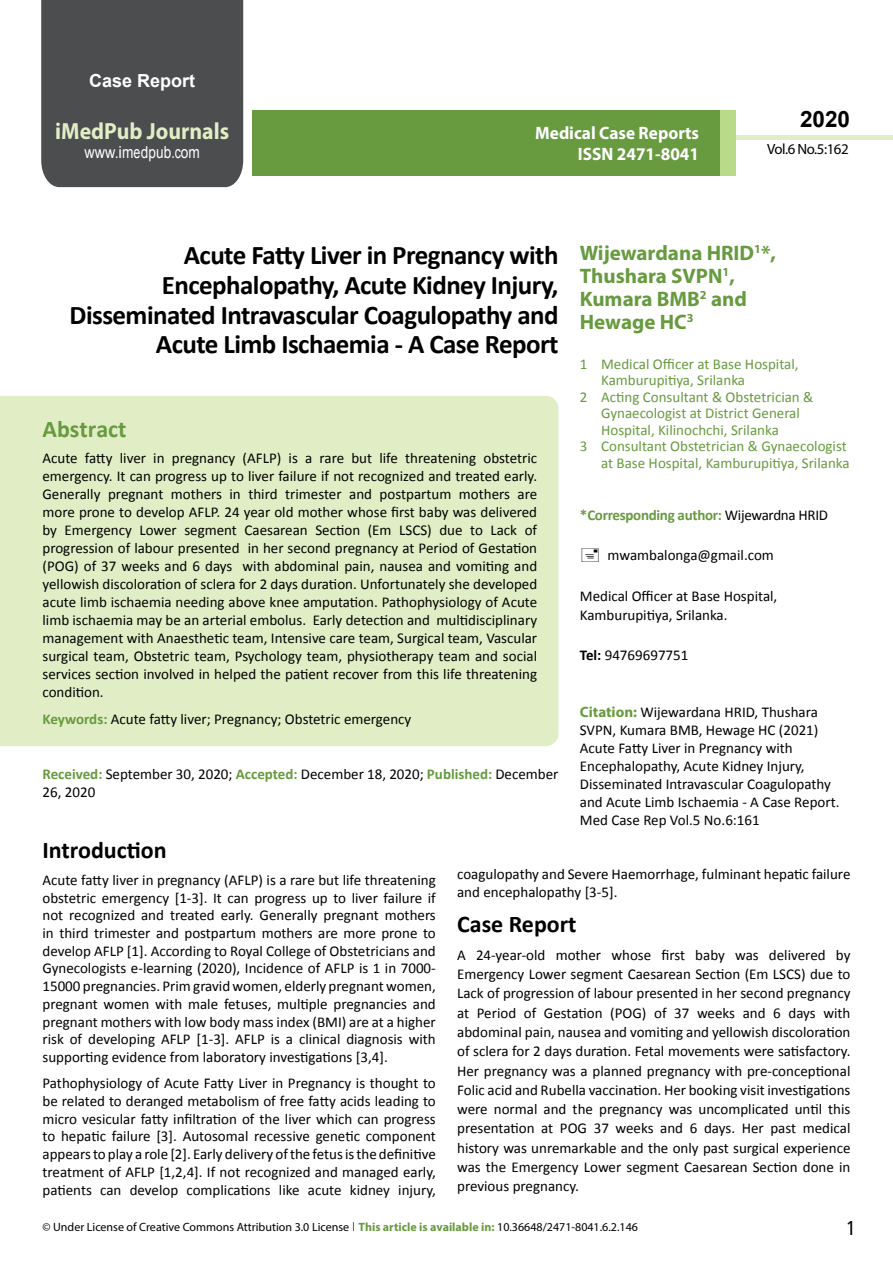
<style>
.page{position:relative;width:893px;height:1263px;background:#fff}
.page>*{position:absolute;margin:0;border:0;box-sizing:border-box;transform-origin:0 0}
.t1{font:700 27px/29.7px "Calibri";letter-spacing:-.02em;color:#000;text-align:right}
.t2{font:25.5px "Tunga";color:#000}
.t3{font:700 24px "Calibri";color:#000}
.t4{font:700 24px "Calibri";color:#689a40}
.t5{font:700 23.4px "Myriad Pro";color:#e1eec5;scale:.93 1}
.t6{font:700 22.5px "Arial";color:#000}
.t7{font:700 21px/23.1px "Myriad Pro";color:#689a40}
.t8{font:700 18px/21.6px "Myriad Pro";color:#fff;text-align:right;scale:.96 1}
.t9{font:700 18px "Arial";color:#fff}
.t10{font:16.5px "Arial";letter-spacing:.005em;color:#fff;scale:.87 1}
.t11{font:15px/18px "Calibri";color:#000}
.t12{font:15px "Calibri";color:#689a40}
.t13{font:700 15px "Calibri";letter-spacing:-.02em;color:#689a40}
.t14{font:14.85px "Myriad Pro";letter-spacing:-.03em;color:#000}
.t15{font:12px "Myriad Pro";color:#000}
.s1{font-family:"Calibri"}
.s2{font-weight:700;color:#689a40}
.s3{font-weight:400;color:#000}
.s4{font-weight:700}
.s5{font-family:"Myriad Pro";font-weight:700;color:#689a40}
.s6{font-family:"Tunga"}
</style>
<div class="page">
<div style="left:736px;top:135px;width:157px;height:5px;background:#e1eec5"></div>
<div style="left:252px;top:110px;width:469px;height:66px;background:#689a40"></div>
<div style="left:720px;top:110px;width:16px;height:66px;background:#b9da89"></div>
<div style="left:41px;top:0;width:202px;height:187px;background:#4c4d4f"></div>
<div style="left:0;top:396px;width:558px;height:350px;background:#e1eec5"></div>
<p class="t9" style="left:89px;top:69px;width:108px">Case Report</p>
<h3 class="t5" style="left:55px;top:116px;width:188px">iMedPub Journals</h3>
<p class="t10" style="left:84px;top:142px;width:134px">www.imedpub<span class="s1">.</span>com</p>
<p class="t8" style="left:535px;top:121px;width:172px">Medical Case Reports<br>ISSN 2471-8041</p>
<h3 class="t6" style="left:800px;top:104px;width:52px">2020</h3>
<p class="t14" style="left:767px;top:140px;width:83px">Vol.6 No.5:162</p>
<h1 class="t1" style="left:70px;top:240px;width:490px">Acute Fatty Liver in Pregnancy with Encephalopathy, Acute Kidney Injury, Disseminated Intravascular Coagulopathy and Acute Limb Ischaemia - A Case Report</h1>
<h3 class="t4" style="left:43px;top:413px;width:86px">Abstract</h3>
<p class="t11" style="left:42px;top:449px;width:496px;text-align:justify">Acute fatty liver in pregnancy (AFLP) is a rare but life threatening obstetric emergency. It can progress up to liver failure if not recognized and treated early.<br>Generally pregnant mothers in third trimester and postpartum mothers are more prone to develop AFLP. 24 year old mother whose first baby was delivered by Emergency Lower segment Caesarean Section (Em LSCS) due to Lack of progression of labour presented in her second pregnancy at Period of Gestation (POG) of 37 weeks and 6 days with abdominal pain, nausea and vomiting and yellowish discoloration of sclera for 2 days duration. Unfortunately she developed acute limb ischaemia needing above knee amputation. Pathophysiology of Acute limb ischaemia may be an arterial embolus. Early detection and multidisciplinary management with Anaesthetic team, Intensive care team, Surgical team, Vascular surgical team, Obstetric team, Psychology team, physiotherapy team and social services section involved in helped the patient recover from this life threatening condition.</p>
<p class="t11" style="left:42px;top:710px;width:370px"><span class="s2">Keywords:</span> Acute fatty liver; Pregnancy; Obstetric emergency</p>
<p class="t11" style="left:43px;top:764px;width:517px;line-height:18.8px"><span class="s2">Received:</span> September 30, 2020; <span class="s2">Accepted:</span> December 18, 2020; <span class="s2">Published:</span> December<br>26, 2020</p>
<h3 class="t7" style="left:580px;top:240px;width:198px">Wijewardana HRID<sup>1</sup>*,<br>Thushara SVPN<sup>1</sup>,<br>Kumara BMB<sup>2</sup> and<br>Hewage HC<sup>3</sup></h3>
<p class="t12" style="left:580px;top:354px;width:220px">1 Medical Officer at Base Hospital,</p>
<p class="t12" style="left:601px;top:371px;width:145px">Kamburupitiya, Srilanka</p>
<p class="t12" style="left:580px;top:387px;width:235px">2 Acting Consultant &amp; Obstetrician &amp;</p>
<p class="t12" style="left:601px;top:404px;width:200px">Gynaecologist at District General</p>
<p class="t12" style="left:601px;top:420px;width:179px">Hospital, Kilinochchi, Srilanka</p>
<p class="t12" style="left:580px;top:437px;width:268px">3 Consultant Obstetrician &amp; Gynaecologist</p>
<p class="t12" style="left:601px;top:453px;width:250px">at Base Hospital, Kamburupitiya, Srilanka</p>
<p class="t13" style="left:580px;top:505px;width:250px">*Corresponding author: <span class="s3">Wijewardna HRID</span></p>
<p class="t11" style="left:608px;top:546px;width:168px">mwambalonga@gmail.com</p>
<p class="t11" style="left:580px;top:586px;width:199px;line-height:19.5px">Medical Officer at Base Hospital,<br>Kamburupitiya, Srilanka.</p>
<p class="t11" style="left:580px;top:646px;width:110px"><span class="s4">Tel:</span> 94769697751</p>
<p class="t11" style="left:580px;top:703px;width:261px"><span class="s5">Citation:</span> Wijewardana HRID, Thushara SVPN, Kumara BMB, Hewage HC (2021)<br>Acute Fatty Liver in Pregnancy with Encephalopathy, Acute Kidney Injury, Disseminated Intravascular Coagulopathy and Acute Limb Ischaemia - A Case Report.<br>Med Case Rep Vol.5 No.6:161</p>
<h3 class="t3" style="left:43px;top:835px;width:126px">Introduction</h3>
<p class="t11" style="left:42px;top:871px;width:395px;text-align:justify">Acute fatty liver in pregnancy (AFLP) is a rare but life threatening obstetric emergency [1-3]. It can progress up to liver failure if not recognized and treated early. Generally pregnant mothers in third trimester and postpartum mothers are more prone to develop AFLP [1]. According to Royal College of Obstetricians and Gynecologists e-learning (2020), Incidence of AFLP is 1 in 7000- 15000 pregnancies. Prim gravid women, elderly pregnant women, pregnant women with male fetuses, multiple pregnancies and pregnant mothers with low body mass index (BMI) are at a higher risk of developing AFLP [1-3]. AFLP is a clinical diagnosis with supporting evidence from laboratory investigations [3,4].</p>
<p class="t11" style="left:42px;top:1074px;width:395px;text-align:justify">Pathophysiology of Acute Fatty Liver in Pregnancy is thought to be related to deranged metabolism of free fatty acids leading to micro vesicular fatty infiltration of the liver which can progress to hepatic failure [3]. Autosomal recessive genetic component appearsto play a role [2]. Early delivery ofthe fetusisthe definitive treatment of AFLP [1,2,4]. If not recognized and managed early, patients can develop complications like acute kidney injury,</p>
<p class="t11" style="left:457px;top:865px;width:395px;line-height:18.5px">coagulopathy and Severe Haemorrhage, fulminant hepatic failure and encephalopathy [3-5].</p>
<h3 class="t3" style="left:457px;top:909px;width:121px">Case Report</h3>
<p class="t11" style="left:457px;top:945px;width:395px;line-height:19.2px;text-align:justify">A 24-year-old mother whose first baby was delivered by Emergency Lower segment Caesarean Section (Em LSCS) due to Lack of progression of labour presented in her second pregnancy at Period of Gestation (POG) of 37 weeks and 6 days with abdominal pain, nausea and vomiting and yellowish discoloration of sclera for 2 days duration. Fetal movements were satisfactory.<br>Her pregnancy was a planned pregnancy with pre-conceptional Folic acid and Rubella vaccination. Her booking visit investigations were normal and the pregnancy was uncomplicated until this presentation at POG 37 weeks and 6 days. Her past medical history was unremarkable and the only past surgical experience was the Emergency Lower segment Caesarean Section done in previous pregnancy.</p>
<p class="t15" style="left:43px;top:1219px;width:597px">© Under License of Creative Commons Attribution 3.0 License <span class="s6">|</span> <span class="s2">This article is available in:</span> 10.36648/2471-8041.6.2.146</p>
<h2 class="t2" style="left:847px;top:1211px;width:9px">1</h2>
</div>
